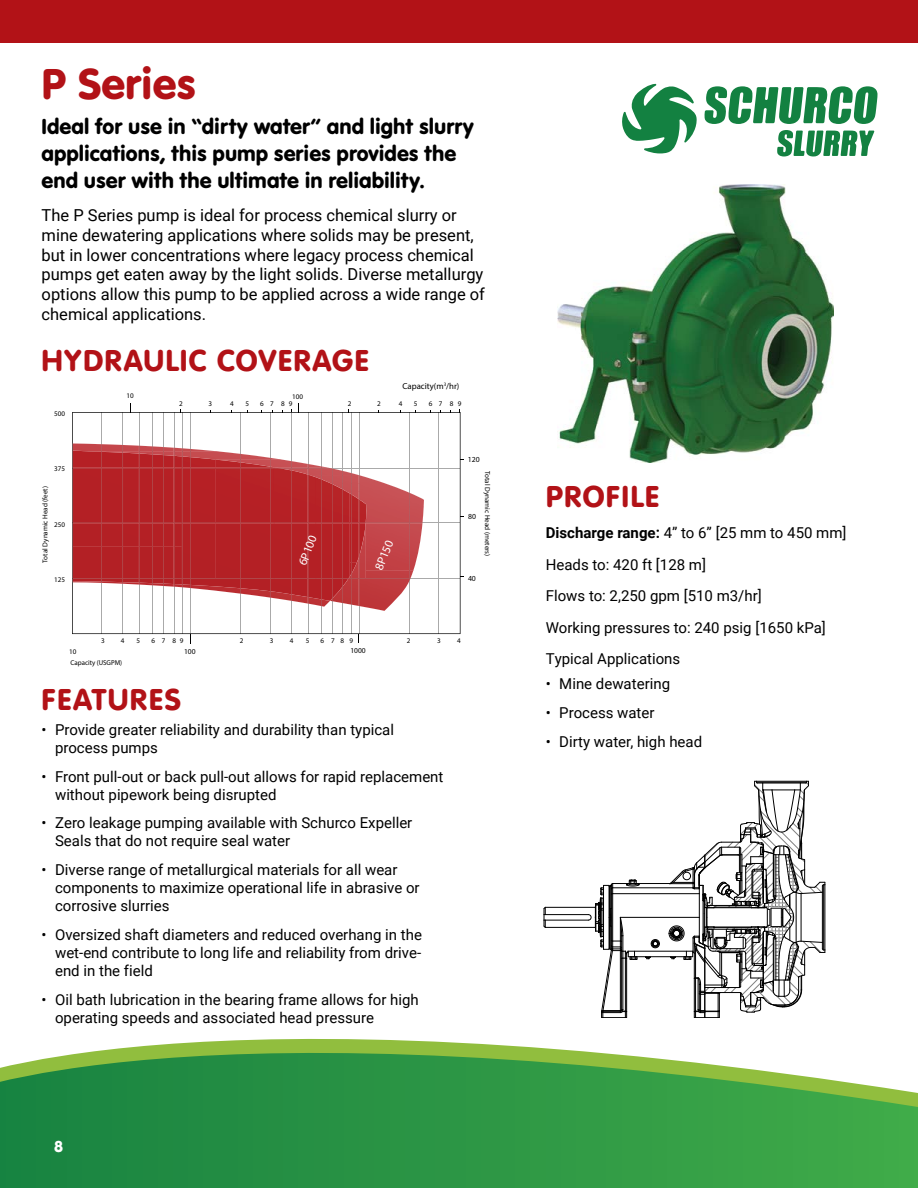
<style>
.page{position:relative;width:918px;height:1188px;background:#fff}
.page>*{position:absolute;margin:0;border:0;box-sizing:border-box;transform-origin:0 0}
.t1{font:45px "VAG Rundschrift D";letter-spacing:-.005em;color:#b21217}
.t2{font:31.5px "VAG Rundschrift D";letter-spacing:.04em;color:#b21217}
.t3{font:22.5px/27px "VAG Rundschrift D";color:#000}
.t4{font:16.5px/19.8px "Roboto";color:#000}
.t5{font:16.5px "VAG Rundschrift D";color:#fff}
.t6{font:15px/18px "Roboto";color:#000}
.t7{font:12.15px "Myriad Pro";color:#fff}
.t8{font:8.7px "Myriad Pro";color:#000}
.t9{font:7.65px "Myriad Pro";color:#000}
.t10{font:7.5px "Myriad Pro";color:#000}
.t11{font:7.05px "Myriad Pro";color:#000}
.s1{font-weight:700}
</style>
<div class="page">
<svg style="left:0;top:1038px;width:918px;height:150px;background:#4ba458"></svg>
<svg style="left:622px;top:84px;width:75px;height:69px"></svg>
<svg style="left:704px;top:86px;width:174px;height:38px"></svg>
<svg style="left:777px;top:130px;width:97px;height:26px"></svg>
<svg style="left:72px;top:412px;width:389px;height:222px"></svg>
<svg style="left:73px;top:443px;width:351px;height:168px"></svg>
<svg style="left:73px;top:451px;width:293px;height:156px;background:#be4246"></svg>
<div style="left:0;top:0;width:918px;height:42px;background:#b21217"></div>
<img style="left:557px;top:184px;width:276px;height:279px">
<hr style="left:613px;top:888px;width:80px;height:1px;background:#000">
<hr style="left:628px;top:951px;width:65px;height:1px;background:#000">
<hr style="left:620px;top:917px;width:79px;height:1px;background:#000">
<hr style="left:613px;top:893px;width:86px;height:1px;background:#000">
<hr style="left:545px;top:914px;width:43px;height:1px;background:#000">
<hr style="left:545px;top:920px;width:43px;height:1px;background:#000">
<hr style="left:635px;top:956px;width:51px;height:1px;background:#000">
<hr style="left:638px;top:883px;width:32px;height:1px;background:#000">
<svg style="left:544px;top:907px;width:2px;height:21px"></svg>
<hr style="left:545px;top:927px;width:50px;height:1px;background:#000">
<hr style="left:545px;top:907px;width:50px;height:1px;background:#000">
<svg style="left:669px;top:781px;width:157px;height:237px"></svg>
<svg style="left:588px;top:880px;width:72px;height:138px"></svg>
<h1 class="t1" style="left:42px;top:58px;width:156px">P Series</h1>
<h3 class="t3" style="left:42px;top:113px;width:434px">Ideal for use in “dirty water” and light slurry applications, this pump series provides the end user with the ultimate in reliability.</h3>
<p class="t4" style="left:42px;top:205px;width:445px">The P Series pump is ideal for process chemical slurry or mine dewatering applications where solids may be present, but in lower concentrations where legacy process chemical pumps get eaten away by the light solids. Diverse metallurgy options allow this pump to be applied across a wide range of chemical applications.</p>
<h2 class="t2" style="left:42px;top:342px;width:329px">HYDRAULIC COVERAGE</h2>
<p class="t11" style="left:54px;top:410px;width:12px">500</p>
<p class="t11" style="left:54px;top:465px;width:12px">375</p>
<p class="t11" style="left:41px;top:563px;width:78px;rotate:-90deg">Total Dynamic Head (feet)</p>
<p class="t11" style="left:54px;top:520px;width:12px">250</p>
<p class="t11" style="left:54px;top:576px;width:12px">125</p>
<p class="t11" style="left:69px;top:648px;width:9px">10</p>
<p class="t11" style="left:127px;top:391px;width:9px">10</p>
<p class="t11" style="left:292px;top:392px;width:12px">100</p>
<p class="t11" style="left:179px;top:399px;width:5px">2</p>
<p class="t11" style="left:209px;top:399px;width:5px">3</p>
<p class="t11" style="left:230px;top:399px;width:5px">4</p>
<p class="t11" style="left:245px;top:399px;width:5px">5</p>
<p class="t11" style="left:260px;top:399px;width:34px">67 89</p>
<p class="t7" style="left:295px;top:562px;width:33px;rotate:-69deg">6P100</p>
<p class="t8" style="left:403px;top:381px;width:58px">Capacity(m<sup>3</sup>/hr)</p>
<p class="t11" style="left:348px;top:399px;width:5px">2</p>
<p class="t11" style="left:377px;top:399px;width:5px">2</p>
<p class="t11" style="left:399px;top:399px;width:5px">4</p>
<p class="t11" style="left:450px;top:399px;width:5px">8</p>
<p class="t11" style="left:414px;top:399px;width:5px">5</p>
<p class="t11" style="left:429px;top:399px;width:15px">6 7</p>
<p class="t11" style="left:458px;top:399px;width:5px">9</p>
<p class="t7" style="left:371px;top:567px;width:33px;rotate:-69deg">8P150</p>
<p class="t9" style="left:468px;top:455px;width:13px">120</p>
<p class="t11" style="left:492px;top:471px;width:87px;rotate:90deg">Total Dynamic Head (meters)</p>
<p class="t9" style="left:468px;top:511px;width:9px">80</p>
<p class="t9" style="left:468px;top:573px;width:9px">40</p>
<p class="t11" style="left:101px;top:637px;width:5px">3</p>
<p class="t11" style="left:121px;top:637px;width:5px">4</p>
<p class="t11" style="left:137px;top:637px;width:5px">5</p>
<p class="t11" style="left:152px;top:637px;width:33px">6789</p>
<p class="t11" style="left:240px;top:637px;width:5px">2</p>
<p class="t11" style="left:270px;top:637px;width:5px">3</p>
<p class="t11" style="left:290px;top:637px;width:5px">4</p>
<p class="t11" style="left:306px;top:637px;width:5px">5</p>
<p class="t11" style="left:321px;top:637px;width:25px">6 7 8</p>
<p class="t11" style="left:349px;top:637px;width:5px">9</p>
<p class="t11" style="left:407px;top:637px;width:5px">2</p>
<p class="t11" style="left:437px;top:637px;width:5px">3</p>
<p class="t11" style="left:457px;top:637px;width:5px">4</p>
<p class="t10" style="left:184px;top:647px;width:13px">100</p>
<p class="t10" style="left:350px;top:646px;width:17px">1000</p>
<p class="t11" style="left:70px;top:658px;width:53px">Capacity (USGPM)</p>
<h2 class="t2" style="left:42px;top:681px;width:141px">FEATURES</h2>
<p class="t6" style="left:55px;top:720px;width:340px;text-indent:-14px">• Provide greater reliability and durability than typical process pumps</p>
<p class="t6" style="left:55px;top:767px;width:390px;text-indent:-14px">• Front pull-out or back pull-out allows for rapid replacement without pipework being disrupted</p>
<p class="t6" style="left:55px;top:813px;width:359px;text-indent:-14px">• Zero leakage pumping available with Schurco Expeller<br>Seals that do not require seal water</p>
<p class="t6" style="left:55px;top:860px;width:366px;text-indent:-14px">• Diverse range of metallurgical materials for all wear components to maximize operational life in abrasive or corrosive slurries</p>
<p class="t6" style="left:55px;top:925px;width:368px;text-align:justify;text-indent:-14px">• Oversized shaft diameters and reduced overhang in the wet-end contribute to long life and reliability from drive&shy;end in the field</p>
<p class="t6" style="left:55px;top:990px;width:365px;text-indent:-14px">• Oil bath lubrication in the bearing frame allows for high operating speeds and associated head pressure</p>
<p class="t5" style="left:54px;top:1137px;width:11px">8</p>
<h2 class="t2" style="left:546px;top:478px;width:115px">PROFILE</h2>
<p class="t6" style="left:546px;top:517px;width:302px;line-height:31.5px"><span class="s1">Discharge range:</span> 4” to 6” [25 mm to 450 mm]<br>Heads to: 420 ft [128 m]<br>Flows to: 2,250 gpm [510 m3/hr]<br>Working pressures to: 240 psig [1650 kPa]<br>Typical Applications</p>
<p class="t6" style="left:546px;top:674px;width:126px">• Mine dewatering</p>
<p class="t6" style="left:546px;top:703px;width:110px">• Process water</p>
<p class="t6" style="left:546px;top:732px;width:158px">• Dirty water, high head</p>
</div>
